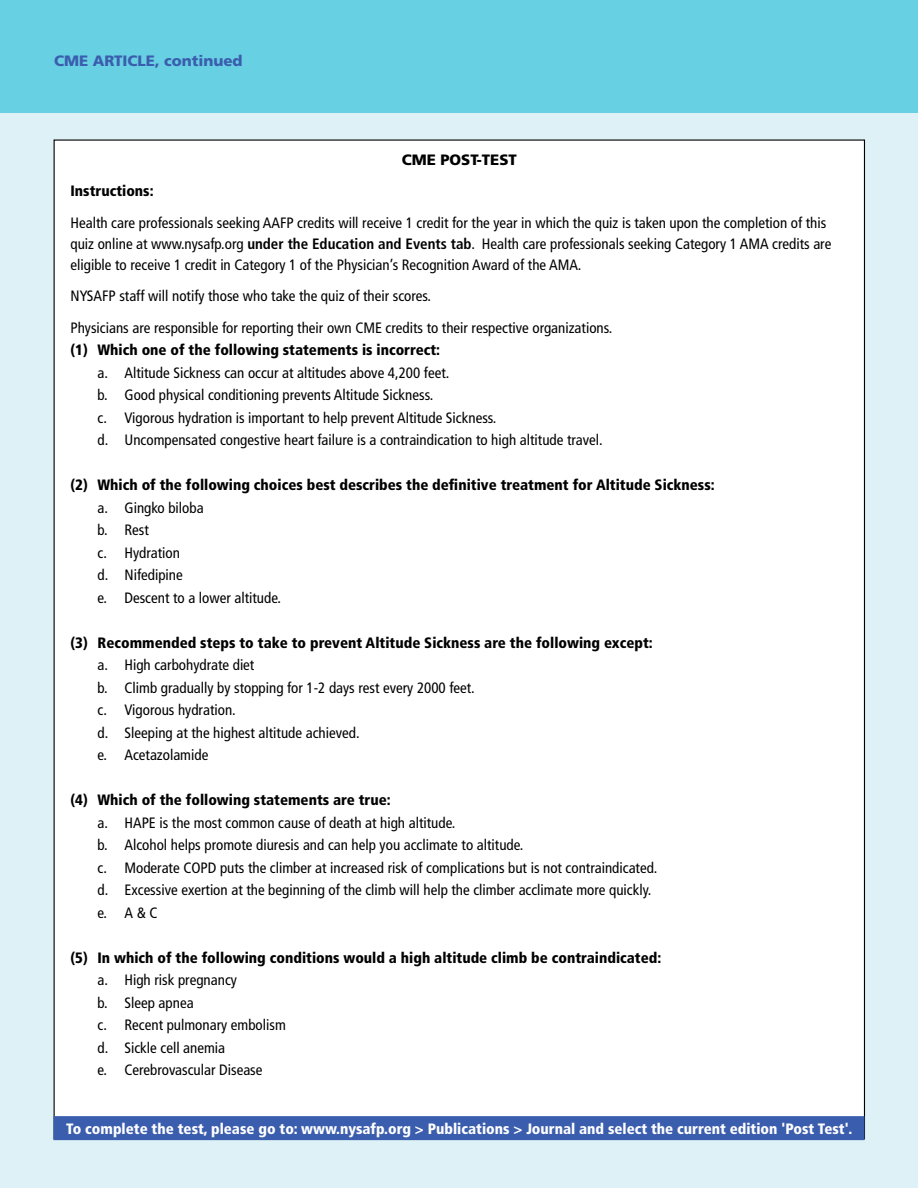
<style>
.page{position:relative;width:918px;height:1188px;background:#fff}
.page>*{position:absolute;margin:0;border:0;box-sizing:border-box;transform-origin:0 0}
.t1{font:condensed 15px/22.5px "Frutiger";color:#000}
.t2{font:900 condensed 15px "Frutiger";color:#000}
.t3{font:900 condensed 15px "Frutiger";color:#fff}
.t4{font:900 15px "Frutiger";color:#3b5dad}
.t5{font:900 15px "Frutiger";color:#000}
.s1{font-weight:700}
</style>
<div class="page">
<div style="left:0;top:99px;width:918px;height:1089px;background:#ddf1f7"></div>
<div style="left:0;top:0;width:918px;height:112px;background:#67d0e3"></div>
<div style="left:54px;top:140px;width:810px;height:999px;background:#fff"></div>
<div style="left:54px;top:1116px;width:810px;height:24px;background:#3b5dad"></div>
<p class="t4" style="left:54px;top:52px;width:190px">CME ARTICLE, continued</p>
<p class="t5" style="left:402px;top:151px;width:117px">CME POST-TEST</p>
<p class="t2" style="left:71px;top:182px;width:85px">Instructions:</p>
<p class="t1" style="left:71px;top:212px;width:762px;line-height:21px">Health care professionals seeking AAFP credits will receive 1 credit for the year in which the quiz is taken upon the completion of this quiz online at www.nysafp.org <span class="s1">under the Education and Events tab</span>. Health care professionals seeking Category 1 AMA credits are eligible to receive 1 credit in Category 1 of the Physician’s Recognition Award of the AMA.</p>
<p class="t1" style="left:71px;top:281px;width:543px;line-height:31.5px">NYSAFP staff will notify those who take the quiz of their scores.<br>Physicians are responsible for reporting their own CME credits to their respective organizations.</p>
<p class="t2" style="left:71px;top:341px;width:371px">(1) Which one of the following statements is incorrect:</p>
<p class="t1" style="left:98px;top:362px;width:507px">a. Altitude Sickness can occur at altitudes above 4,200 feet.<br>b. Good physical conditioning prevents Altitude Sickness.<br>c. Vigorous hydration is important to help prevent Altitude Sickness.<br>d. Uncompensated congestive heart failure is a contraindication to high altitude travel.</p>
<p class="t2" style="left:71px;top:476px;width:646px">(2) Which of the following choices best describes the definitive treatment for Altitude Sickness:</p>
<p class="t1" style="left:98px;top:497px;width:185px">a. Gingko biloba<br>b. Rest<br>c. Hydration<br>d. Nifedipine<br>e. Descent to a lower altitude.</p>
<p class="t2" style="left:71px;top:634px;width:584px">(3) Recommended steps to take to prevent Altitude Sickness are the following except:</p>
<p class="t1" style="left:98px;top:654px;width:379px">a. High carbohydrate diet<br>b. Climb gradually by stopping for 1-2 days rest every 2000 feet. c. Vigorous hydration.<br>d. Sleeping at the highest altitude achieved.<br>e. Acetazolamide</p>
<p class="t2" style="left:71px;top:791px;width:322px">(4) Which of the following statements are true:</p>
<p class="t1" style="left:98px;top:812px;width:562px">a. HAPE is the most common cause of death at high altitude.<br>b. Alcohol helps promote diuresis and can help you acclimate to altitude.<br>c. Moderate COPD puts the climber at increased risk of complications but is not contraindicated. d. Excessive exertion at the beginning of the climb will help the climber acclimate more quickly. e. A &amp; C</p>
<p class="t2" style="left:71px;top:949px;width:592px">(5) In which of the following conditions would a high altitude climb be contraindicated:</p>
<p class="t1" style="left:97px;top:969px;width:190px">a. High risk pregnancy<br>b. Sleep apnea<br>c. Recent pulmonary embolism d. Sickle cell anemia<br>e. Cerebrovascular Disease</p>
<p class="t3" style="left:66px;top:1120px;width:788px">To complete the test, please go to: www.nysafp.org &gt; Publications &gt; Journal and select the current edition 'Post Test'.</p>
</div>
